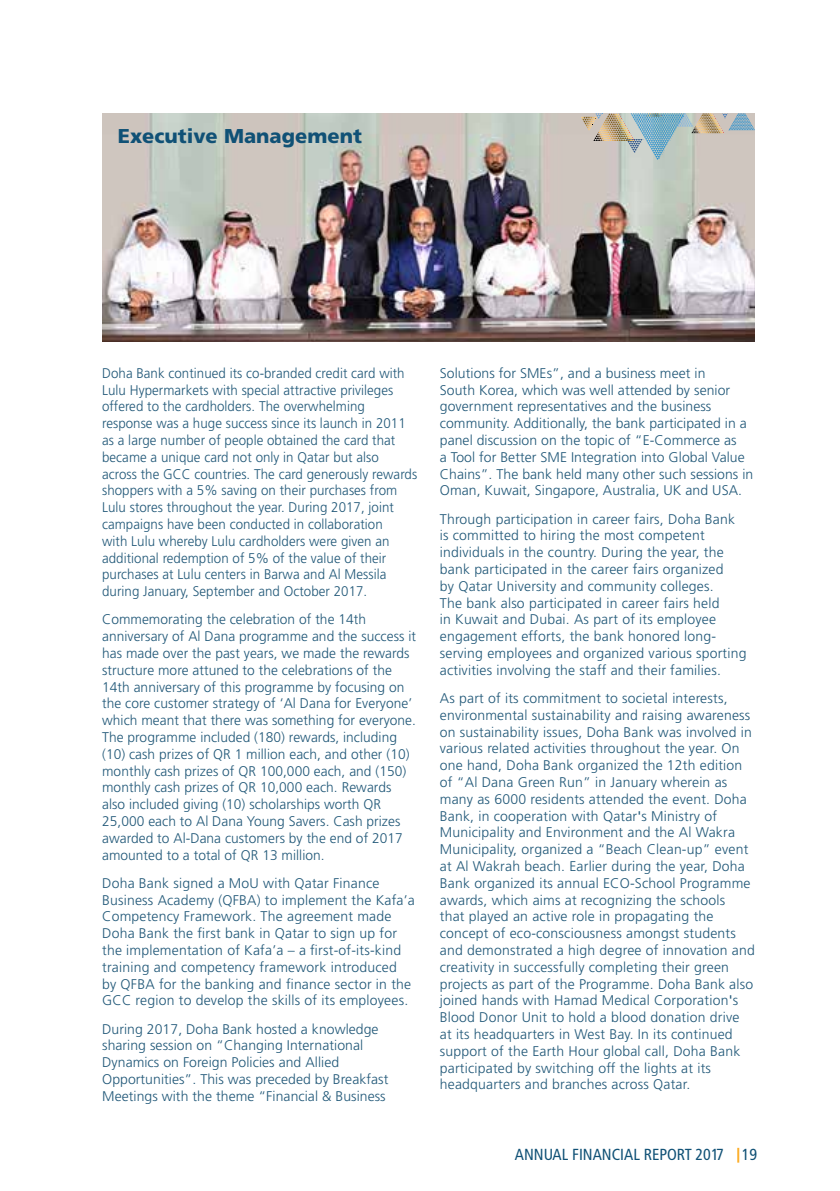
<style>
.page{position:relative;width:840px;height:1191px;background:#fff}
.page>*{position:absolute;margin:0;border:0;box-sizing:border-box;transform-origin:0 0}
.t1{font:900 20px "Frutiger CE";color:#105176}
.t2{font:condensed 16px "Frutiger LT";color:#105176}
.t3{font:300 14px/16.8px "Frutiger LT";letter-spacing:.005em;color:#215878}
.t4{font:300 14px/16.8px "Frutiger LT";letter-spacing:.005em;color:#215878;scale:.95 1}
.s1{font-family:"Frutiger";font-weight:400}
</style>
<div class="page">
<svg style="left:737px;top:1147px;width:1px;height:15px"></svg>
<img style="left:102px;top:113px;width:652px;height:228px">
<svg style="left:580px;top:113px;width:174px;height:47px;background:#b6bcb7"></svg>
<h1 class="t1" style="left:118px;top:124px;width:245px">Executive Management</h1>
<p class="t4" style="left:102px;top:365px;width:333px">Doha Bank continued its co-branded credit card with Lulu Hypermarkets with special attractive privileges offered to the cardholders. The overwhelming response was a huge success since its launch in 2011 as a large number of people obtained the card that became a unique card not only in Qatar but also<br>across the GCC countries. The card generously rewards shoppers with a 5% saving on their purchases from Lulu stores throughout the year. During 2017, joint campaigns have been conducted in collaboration<br>with Lulu whereby Lulu cardholders were given an additional redemption of 5% of the value of their purchases at Lulu centers in Barwa and Al Messila during January, September and October 2017.</p>
<p class="t3" style="left:102px;top:611px;width:315px">Commemorating the celebration of the 14th anniversary of Al Dana programme and the success it has made over the past years, we made the rewards structure more attuned to the celebrations of the 14th anniversary of this programme by focusing on the core customer strategy of ‘Al Dana for Everyone’ which meant that there was something for everyone.<br>The programme included (180) rewards, including (10) cash prizes of QR 1 million each, and other (10) monthly cash prizes of QR 100,000 each, and (150) monthly cash prizes of QR 10,000 each. Rewards also included giving (10) scholarships worth QR 25,000 each to Al Dana Young Savers. Cash prizes awarded to Al-Dana customers by the end of 2017 amounted to a total of QR 13 million.</p>
<p class="t3" style="left:102px;top:874px;width:314px">Doha Bank signed a MoU with Qatar Finance Business Academy (QFBA) to implement the Kafa’a Competency Framework. The agreement made Doha Bank the first bank in Qatar to sign up for the implementation of Kafa’a – a first-of-its-kind training and competency framework introduced<br>by QFBA for the banking and finance sector in the GCC region to develop the skills of its employees.</p>
<p class="t3" style="left:102px;top:1020px;width:287px">During 2017, Doha Bank hosted a knowledge sharing session on “Changing International Dynamics on Foreign Policies and Allied Opportunities”. This was preceded by Breakfast Meetings with the theme “Financial &amp; Business</p>
<p class="t3" style="left:439px;top:365px;width:315px">Solutions for SMEs”, and a business meet in<br>South Korea, which was well attended by senior government representatives and the business community. Additionally, the bank participated in a panel discussion on the topic of “E-Commerce as<br>a Tool for Better SME Integration into Global Value Chains”. The bank held many other such sessions in Oman, Kuwait, Singapore, Australia, UK and USA.</p>
<p class="t3" style="left:439px;top:510px;width:308px">Through participation in career fairs, Doha Bank is committed to hiring the most competent individuals in the country. During the year, the bank participated in the career fairs organized<br>by Qatar University and community colleges.<br>The bank also participated in career fairs held<br>in Kuwait and Dubai. As part of its employee engagement efforts, the bank honored long&shy;serving employees and organized various sporting activities involving the staff and their families.</p>
<p class="t3" style="left:439px;top:690px;width:316px">As part of its commitment to societal interests, environmental sustainability and raising awareness on sustainability issues, Doha Bank was involved in various related activities throughout the year. On one hand, Doha Bank organized the 12th edition of “Al Dana Green Run” in January wherein as many as 6000 residents attended the event. Doha Bank, in cooperation with Qatar<span class="s1">'</span>s Ministry of Municipality and Environment and the Al Wakra Municipality, organized a “Beach Clean-up” event at Al Wakrah beach. Earlier during the year, Doha Bank organized its annual ECO-School Programme awards, which aims at recognizing the schools<br>that played an active role in propagating the concept of eco-consciousness amongst students and demonstrated a high degree of innovation and creativity in successfully completing their green projects as part of the Programme. Doha Bank also joined hands with Hamad Medical Corporation<span class="s1">'</span>s Blood Donor Unit to hold a blood donation drive<br>at its headquarters in West Bay. In its continued support of the Earth Hour global call, Doha Bank participated by switching off the lights at its headquarters and branches across Qatar.</p>
<p class="t2" style="left:514px;top:1144px;width:243px">ANNUAL FINANCIAL REPORT 2017 19</p>
</div>
